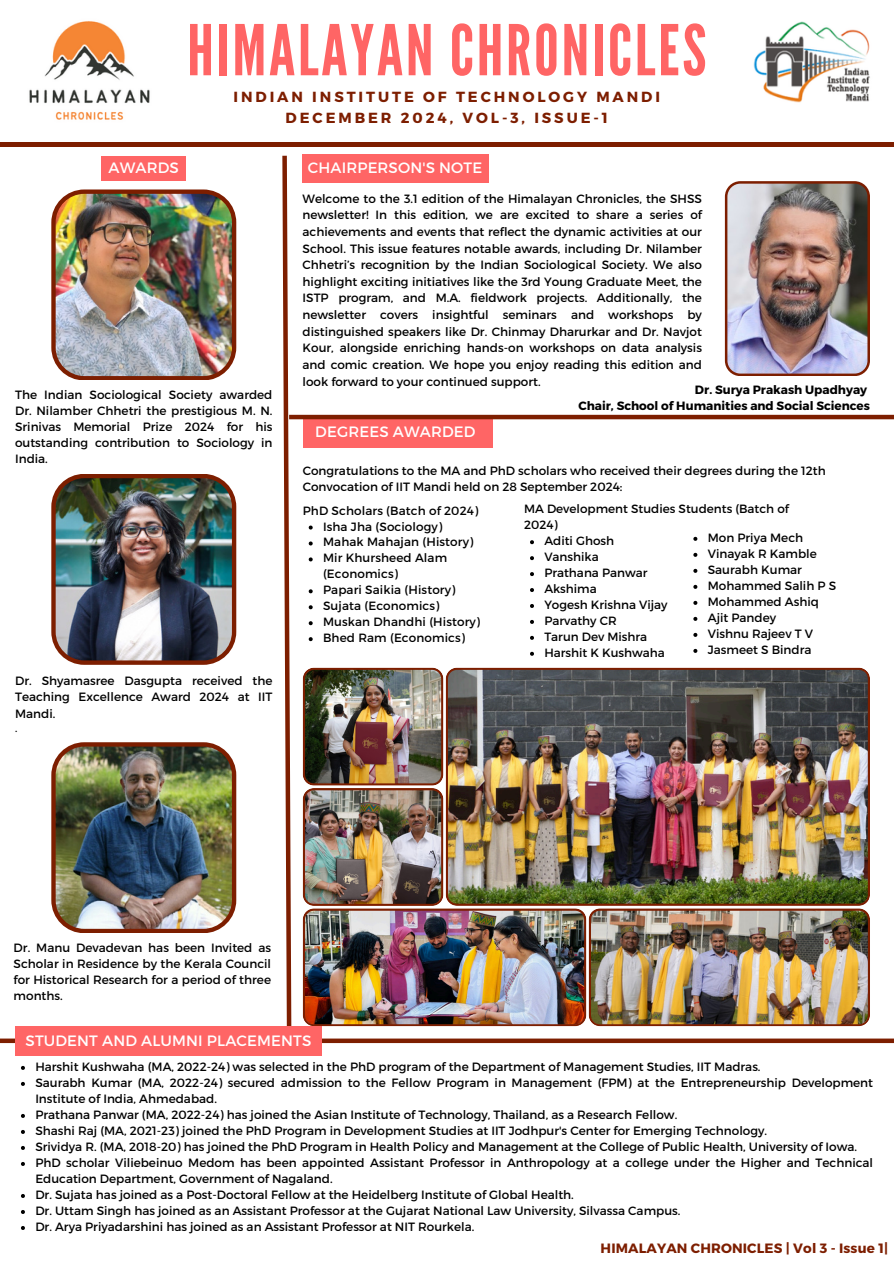
<style>
.page{position:relative;width:894px;height:1264px;background:#fff}
.page>*{position:absolute;margin:0;border:0;box-sizing:border-box;transform-origin:0 0}
.t1{font:69.75px "League Gothic";letter-spacing:.04em;color:#ff6565}
.t2{font:15px "Montserrat";letter-spacing:.01em;color:#fff}
.t3{font:700 14.7px/21.3px "Montserrat";letter-spacing:.2em;color:#7d1e00;text-align:center}
.t4{font:700 13.5px "Montserrat";letter-spacing:.01em;color:#7d1e00}
.t5{font:12px/16.6px "Montserrat";color:#000}
.t6{font:700 12px/16px "Montserrat";color:#000;text-align:right}
.t7{font:10.5px "Montserrat";color:#000}
</style>
<div class="page">
<img style="left:302px;top:667px;width:567px;height:359px">
<img style="left:29px;top:21px;width:121px;height:99px">
<img style="left:753px;top:21px;width:117px;height:82px">
<div style="left:101px;top:156px;width:85px;height:25px;background:#ff6565"></div>
<div style="left:302px;top:417px;width:190px;height:30px;background:#ff6565"></div>
<div style="left:302px;top:155px;width:186px;height:28px;background:#ff6565"></div>
<svg style="left:282px;top:155px;width:11px;height:871px"></svg>
<hr style="left:289px;top:415px;width:604px;height:4px;background:#7d1e00">
<div style="left:0;top:1038px;width:893px;height:5px;background:#7d1e00"></div>
<div style="left:15px;top:1026px;width:306px;height:29px;background:#ff6565"></div>
<img style="left:724px;top:181px;width:145px;height:195px">
<div style="left:0;top:142px;width:893px;height:5px;background:#7d1e00"></div>
<img style="left:51px;top:189px;width:185px;height:191px">
<svg style="left:21px;top:1065px;width:4px;height:4px"></svg>
<svg style="left:21px;top:1082px;width:4px;height:3px"></svg>
<svg style="left:21px;top:1114px;width:4px;height:3px"></svg>
<svg style="left:21px;top:1130px;width:4px;height:3px"></svg>
<svg style="left:21px;top:1146px;width:4px;height:3px"></svg>
<svg style="left:21px;top:1162px;width:4px;height:3px"></svg>
<svg style="left:21px;top:1194px;width:4px;height:3px"></svg>
<svg style="left:21px;top:1210px;width:4px;height:3px"></svg>
<svg style="left:21px;top:1226px;width:4px;height:3px"></svg>
<svg style="left:530px;top:540px;width:4px;height:4px"></svg>
<svg style="left:530px;top:556px;width:4px;height:4px"></svg>
<svg style="left:530px;top:572px;width:4px;height:4px"></svg>
<svg style="left:530px;top:588px;width:4px;height:4px"></svg>
<svg style="left:530px;top:604px;width:4px;height:4px"></svg>
<svg style="left:530px;top:620px;width:4px;height:4px"></svg>
<svg style="left:530px;top:636px;width:4px;height:4px"></svg>
<svg style="left:530px;top:651px;width:4px;height:4px"></svg>
<svg style="left:308px;top:525px;width:4px;height:4px"></svg>
<svg style="left:308px;top:541px;width:4px;height:4px"></svg>
<svg style="left:308px;top:557px;width:4px;height:4px"></svg>
<svg style="left:308px;top:589px;width:4px;height:4px"></svg>
<svg style="left:308px;top:605px;width:4px;height:4px"></svg>
<svg style="left:308px;top:621px;width:4px;height:4px"></svg>
<svg style="left:308px;top:637px;width:4px;height:4px"></svg>
<svg style="left:693px;top:537px;width:4px;height:4px"></svg>
<svg style="left:693px;top:553px;width:4px;height:4px"></svg>
<svg style="left:693px;top:569px;width:4px;height:4px"></svg>
<svg style="left:693px;top:585px;width:4px;height:4px"></svg>
<svg style="left:693px;top:601px;width:4px;height:4px"></svg>
<svg style="left:693px;top:617px;width:4px;height:4px"></svg>
<svg style="left:693px;top:633px;width:4px;height:4px"></svg>
<svg style="left:693px;top:649px;width:4px;height:4px"></svg>
<img style="left:51px;top:474px;width:185px;height:191px">
<img style="left:51px;top:742px;width:185px;height:191px">
<p class="t1" style="left:187px;top:10px;width:520px">HIMALAYAN CHRONICLES</p>
<p class="t3" style="left:233px;top:85px;width:428px">INDIAN INSTITUTE OF TECHNOLOGY MANDI<br>DECEMBER 2024, VOL-3, ISSUE-1</p>
<p class="t2" style="left:108px;top:158px;width:72px">AWARDS</p>
<p class="t2" style="left:308px;top:158px;width:176px">CHAIRPERSON'S NOTE</p>
<p class="t5" style="left:15px;top:386px;width:259px;line-height:16px;text-align:justify">The Indian Sociological Society awarded Dr. Nilamber Chhetri the prestigious M. N.<br>Srinivas Memorial Prize 2024 for his outstanding contribution to Sociology in India.</p>
<p class="t5" style="left:15px;top:671px;width:259px;text-align:justify">Dr. Shyamasree Dasgupta received the Teaching Excellence Award 2024 at IIT Mandi.</p>
<h3 class="t7" style="left:15px;top:721px;width:4px">.</h3>
<p class="t5" style="left:302px;top:189px;width:401px;text-align:justify">Welcome to the 3.1 edition of the Himalayan Chronicles, the SHSS newsletter! In this edition, we are excited to share a series of achievements and events that reflect the dynamic activities at our School. This issue features notable awards, including Dr. Nilamber Chhetri’s recognition by the Indian Sociological Society. We also highlight exciting initiatives like the 3rd Young Graduate Meet, the ISTP program, and M.A. fieldwork projects. Additionally, the newsletter covers insightful seminars and workshops by distinguished speakers like Dr. Chinmay Dharurkar and Dr. Navjot Kour, alongside enriching hands-on workshops on data analysis and comic creation. We hope you enjoy reading this edition and look forward to your continued support.</p>
<p class="t6" style="left:578px;top:381px;width:293px">Dr. Surya Prakash Upadhyay<br>Chair, School of Humanities and Social Sciences</p>
<p class="t2" style="left:315px;top:422px;width:162px">DEGREES AWARDED</p>
<p class="t5" style="left:302px;top:461px;width:524px;line-height:16px">Congratulations to the MA and PhD scholars who received their degrees during the 12th<br>Convocation of IIT Mandi held on 28 September 2024:</p>
<p class="t5" style="left:302px;top:501px;width:177px">PhD Scholars (Batch of 2024)</p>
<p class="t5" style="left:323px;top:517px;width:121px">Isha Jha (Sociology)</p>
<p class="t5" style="left:323px;top:533px;width:152px">Mahak Mahajan (History)</p>
<p class="t5" style="left:323px;top:549px;width:126px;line-height:15.9px">Mir Khursheed Alam (Economics)</p>
<p class="t5" style="left:323px;top:581px;width:134px">Papari Saikia (History)</p>
<p class="t5" style="left:323px;top:597px;width:118px">Sujata (Economics)</p>
<p class="t5" style="left:323px;top:613px;width:158px">Muskan Dhandhi (History)</p>
<p class="t5" style="left:323px;top:629px;width:143px">Bhed Ram (Economics)</p>
<p class="t5" style="left:524px;top:500px;width:266px;line-height:15.9px">MA Development Studies Students (Batch of<br>2024)</p>
<p class="t5" style="left:544px;top:532px;width:71px">Aditi Ghosh</p>
<p class="t5" style="left:544px;top:548px;width:56px">Vanshika</p>
<p class="t5" style="left:544px;top:564px;width:104px">Prathana Panwar</p>
<p class="t5" style="left:544px;top:580px;width:54px">Akshima</p>
<p class="t5" style="left:544px;top:595px;width:125px">Yogesh Krishna Vijay</p>
<p class="t5" style="left:544px;top:611px;width:74px">Parvathy CR</p>
<p class="t5" style="left:544px;top:627px;width:104px">Tarun Dev Mishra</p>
<p class="t5" style="left:544px;top:643px;width:122px">Harshit K Kushwaha</p>
<p class="t5" style="left:707px;top:528px;width:97px">Mon Priya Mech</p>
<p class="t5" style="left:707px;top:544px;width:111px">Vinayak R Kamble</p>
<p class="t5" style="left:707px;top:560px;width:96px">Saurabh Kumar</p>
<p class="t5" style="left:707px;top:576px;width:130px">Mohammed Salih P S</p>
<p class="t5" style="left:707px;top:592px;width:113px">Mohammed Ashiq</p>
<p class="t5" style="left:707px;top:608px;width:70px">Ajit Pandey</p>
<h3 class="t5" style="left:707px;top:624px;width:107px">Vishnu Rajeev T V</h3>
<p class="t5" style="left:707px;top:640px;width:105px">Jasmeet S Bindra</p>
<p class="t5" style="left:14px;top:939px;width:259px;line-height:16px;text-align:justify">Dr. Manu Devadevan has been Invited as Scholar in Residence by the Kerala Council for Historical Research for a period of three months.</p>
<p class="t2" style="left:26px;top:1031px;width:287px">STUDENT AND ALUMNI PLACEMENTS</p>
<h2 class="t5" style="left:35px;top:1057px;width:726px">Harshit Kushwaha (MA, 2022-24) was selected in the PhD program of the Department of Management Studies, IIT Madras.</h2>
<p class="t5" style="left:35px;top:1073px;width:839px;line-height:16px">Saurabh Kumar (MA, 2022-24) secured admission to the Fellow Program in Management (FPM) at the Entrepreneurship Development<br>Institute of India, Ahmedabad.</p>
<h3 class="t5" style="left:35px;top:1105px;width:643px">Prathana Panwar (MA, 2022-24) has joined the Asian Institute of Technology, Thailand, as a Research Fellow.</h3>
<h5 class="t5" style="left:35px;top:1121px;width:733px">Shashi Raj (MA, 2021-23) joined the PhD Program in Development Studies at IIT Jodhpur's Center for Emerging Technology.</h5>
<p class="t5" style="left:35px;top:1137px;width:823px">Srividya R. (MA, 2018-20) has joined the PhD Program in Health Policy and Management at the College of Public Health, University of Iowa.</p>
<p class="t5" style="left:35px;top:1153px;width:839px;line-height:16px">PhD scholar Viliebeinuo Medom has been appointed Assistant Professor in Anthropology at a college under the Higher and Technical<br>Education Department, Government of Nagaland.</p>
<p class="t5" style="left:35px;top:1185px;width:540px">Dr. Sujata has joined as a Post-Doctoral Fellow at the Heidelberg Institute of Global Health.</p>
<h6 class="t5" style="left:35px;top:1201px;width:646px">Dr. Uttam Singh has joined as an Assistant Professor at the Gujarat National Law University, Silvassa Campus.</h6>
<p class="t5" style="left:35px;top:1217px;width:440px">Dr. Arya Priyadarshini has joined as an Assistant Professor at NIT Rourkela.</p>
<p class="t4" style="left:600px;top:1239px;width:289px">HIMALAYAN CHRONICLES | Vol 3 - Issue 1|</p>
</div>
